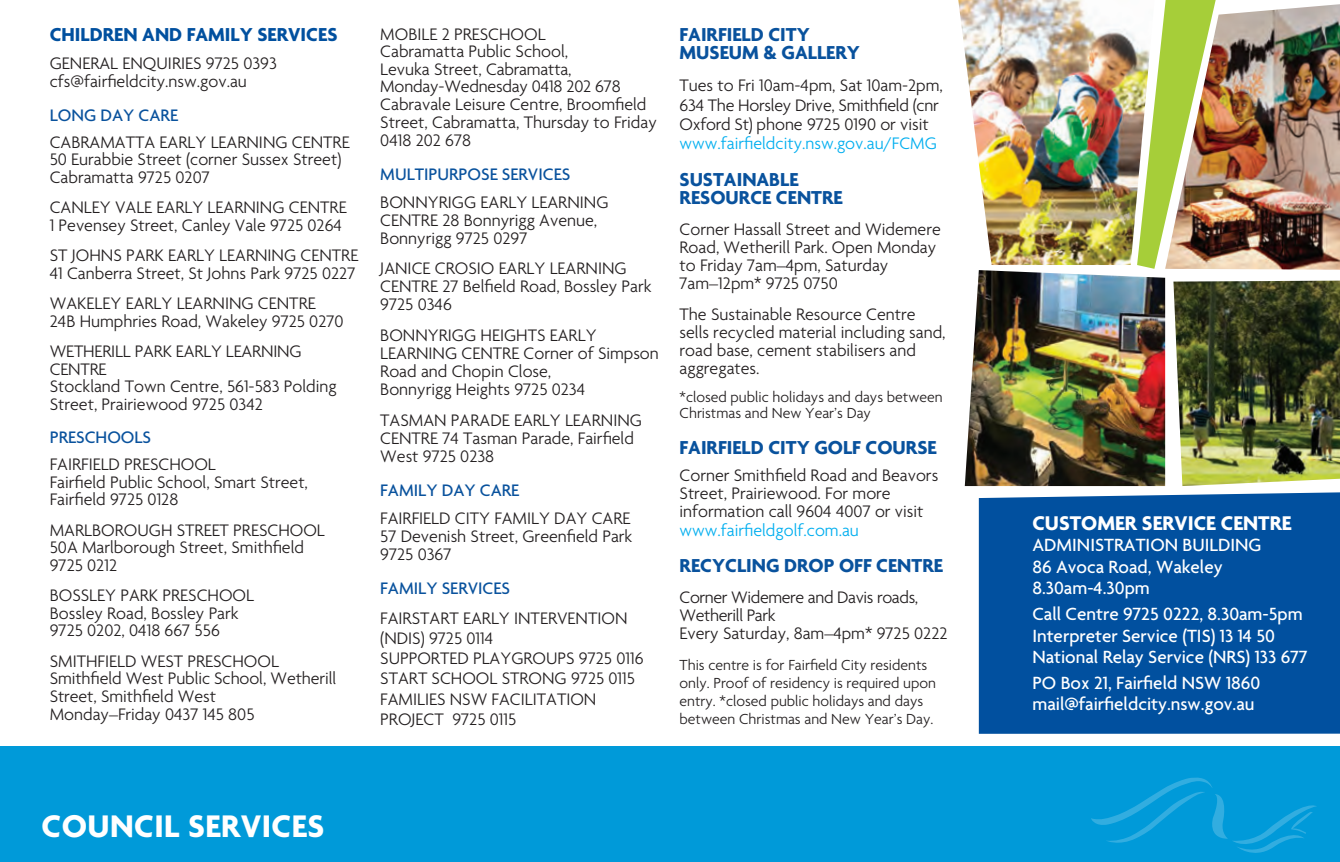
<style>
.page{position:relative;width:1340px;height:862px;background:#fff}
.page>*{position:absolute;margin:0;border:0;box-sizing:border-box;transform-origin:0 0}
.t1{font:700 33.75px "Agenda";letter-spacing:.015em;color:#fff}
.t2{font:700 21.38px "Agenda";color:#fff}
.t3{font:700 20.25px/18px "Agenda";color:#09529d}
.t4{font:700 20.25px "Agenda";color:#01509f}
.t5{font:500 19.12px/21.4px "Agenda";color:#fff}
.t6{font:300 18px/18px "Agenda";color:#231f20}
.t7{font:300 18px/18px "Agenda";letter-spacing:-.02em;color:#231f20}
.t8{font:500 18px "Agenda";color:#09529d}
.t9{font:300 18px "Agenda";color:#00aeef}
.t10{font:300 15.75px/18px "Agenda";color:#231f20}
</style>
<div class="page">
<div style="left:0;top:746px;width:1339px;height:115px;background:#009ad9"></div>
<svg style="left:1091px;top:777px;width:225px;height:76px"></svg>
<div style="left:978px;top:492px;width:361px;height:241px;background:#01509f"></div>
<img style="left:1215px;top:4px;width:124px;height:265px">
<img style="left:958px;top:0;width:179px;height:265px">
<img style="left:1137px;top:0;width:78px;height:269px">
<img style="left:1173px;top:280px;width:166px;height:206px">
<img style="left:964px;top:270px;width:201px;height:216px">
<p class="t4" style="left:50px;top:22px;width:289px">CHILDREN AND FAMILY SERVICES</p>
<p class="t6" style="left:50px;top:54px;width:229px">GENERAL ENQUIRIES 9725 0393 cfs@fairfieldcity.nsw.gov.au</p>
<p class="t8" style="left:50px;top:104px;width:130px">LONG DAY CARE</p>
<p class="t6" style="left:50px;top:133px;width:301px">CABRAMATTA EARLY LEARNING CENTRE<br>50 Eurabbie Street (corner Sussex Street)<br>Cabramatta 9725 0207</p>
<p class="t6" style="left:50px;top:198px;width:298px">CANLEY VALE EARLY LEARNING CENTRE<br>1 Pevensey Street, Canley Vale 9725 0264</p>
<p class="t6" style="left:50px;top:246px;width:310px">ST JOHNS PARK EARLY LEARNING CENTRE<br>41 Canberra Street, St Johns Park 9725 0227</p>
<p class="t6" style="left:50px;top:294px;width:295px">WAKELEY EARLY LEARNING CENTRE<br>24B Humphries Road, Wakeley 9725 0270</p>
<p class="t6" style="left:50px;top:342px;width:288px">WETHERILL PARK EARLY LEARNING<br>CENTRE<br>Stockland Town Centre, 561-583 Polding<br>Street, Prairiewood 9725 0342</p>
<p class="t8" style="left:50px;top:426px;width:103px">PRESCHOOLS</p>
<p class="t6" style="left:50px;top:455px;width:260px">FAIRFIELD PRESCHOOL<br>Fairfield Public School, Smart Street,<br>Fairfield 9725 0128</p>
<p class="t6" style="left:50px;top:520px;width:276px">MARLBOROUGH STREET PRESCHOOL<br>50A Marlborough Street, Smithfield<br>9725 0212</p>
<p class="t6" style="left:50px;top:586px;width:206px">BOSSLEY PARK PRESCHOOL<br>Bossley Road, Bossley Park<br>9725 0202, 0418 667 556</p>
<p class="t6" style="left:50px;top:651px;width:288px">SMITHFIELD WEST PRESCHOOL<br>Smithfield West Public School, Wetherill<br>Street, Smithfield West<br>Monday–Friday 0437 145 805</p>
<p class="t6" style="left:380px;top:25px;width:278px">MOBILE 2 PRESCHOOL<br>Cabramatta Public School,<br>Levuka Street, Cabramatta,<br>Monday-Wednesday 0418 202 678<br>Cabravale Leisure Centre, Broomfield<br>Street, Cabramatta, Thursday to Friday<br>0418 202 678</p>
<p class="t8" style="left:380px;top:163px;width:191px">MULTIPURPOSE SERVICES</p>
<p class="t6" style="left:380px;top:192px;width:230px">BONNYRIGG EARLY LEARNING<br>CENTRE 28 Bonnyrigg Avenue,<br>Bonnyrigg 9725 0297</p>
<p class="t6" style="left:380px;top:259px;width:273px">JANICE CROSIO EARLY LEARNING<br>CENTRE 27 Belfield Road, Bossley Park<br>9725 0346</p>
<p class="t6" style="left:380px;top:326px;width:280px">BONNYRIGG HEIGHTS EARLY<br>LEARNING CENTRE Corner of Simpson<br>Road and Chopin Close,<br>Bonnyrigg Heights 9725 0234</p>
<p class="t6" style="left:380px;top:411px;width:263px">TASMAN PARADE EARLY LEARNING<br>CENTRE 74 Tasman Parade, Fairfield<br>West 9725 0238</p>
<p class="t8" style="left:380px;top:479px;width:141px">FAMILY DAY CARE</p>
<p class="t6" style="left:380px;top:508px;width:253px;text-align:justify">FAIRFIELD CITY FAMILY DAY CARE 57 Devenish Street, Greenfield Park 9725 0367</p>
<p class="t8" style="left:380px;top:576px;width:131px">FAMILY SERVICES</p>
<p class="t6" style="left:380px;top:607px;width:265px;line-height:20.2px">FAIRSTART EARLY INTERVENTION (NDIS) 9725 0114<br>SUPPORTED PLAYGROUPS 9725 0116<br>START SCHOOL STRONG 9725 0115<br>FAMILIES NSW FACILITATION<br>PROJECT 9725 0115</p>
<p class="t3" style="left:679px;top:25px;width:182px">FAIRFIELD CITY<br>MUSEUM &amp; GALLERY</p>
<p class="t6" style="left:679px;top:76px;width:265px;line-height:19.1px">Tues to Fri 10am-4pm, Sat 10am-2pm,<br>634 The Horsley Drive, Smithfield (cnr<br>Oxford St) phone 9725 0190 or visit</p>
<p class="t9" style="left:679px;top:132px;width:259px">www.fairfieldcity.nsw.gov.au/FCMG</p>
<p class="t3" style="left:679px;top:170px;width:165px">SUSTAINABLE<br>RESOURCE CENTRE</p>
<p class="t6" style="left:679px;top:219px;width:263px">Corner Hassall Street and Widemere<br>Road, Wetherill Park. Open Monday to Friday 7am–4pm, Saturday<br>7am–12pm* 9725 0750</p>
<p class="t6" style="left:679px;top:304px;width:267px">The Sustainable Resource Centre sells recycled material including sand, road base, cement stabilisers and aggregates.</p>
<p class="t10" style="left:679px;top:389px;width:264px;line-height:15.8px">*closed public holidays and days between<br>Christmas and New Year’s Day</p>
<p class="t3" style="left:679px;top:438px;width:259px">FAIRFIELD CITY GOLF COURSE</p>
<p class="t6" style="left:679px;top:465px;width:260px">Corner Smithfield Road and Beavors<br>Street, Prairiewood. For more information call 9604 4007 or visit</p>
<p class="t9" style="left:679px;top:519px;width:181px">www.fairfieldgolf.com.au</p>
<p class="t3" style="left:679px;top:556px;width:265px">RECYCLING DROP OFF CENTRE</p>
<p class="t7" style="left:679px;top:587px;width:269px">Corner Widemere and Davis roads,<br>Wetherill Park<br>Every Saturday, 8am–4pm* 9725 0222</p>
<p class="t10" style="left:679px;top:655px;width:258px">This centre is for Fairfield City residents only. Proof of residency is required upon entry. *closed public holidays and days between Christmas and New Year’s Day.</p>
<h1 class="t1" style="left:41px;top:804px;width:284px">COUNCIL SERVICES</h1>
<p class="t2" style="left:1032px;top:509px;width:261px">CUSTOMER SERVICE CENTRE</p>
<p class="t5" style="left:1032px;top:533px;width:231px">ADMINISTRATION BUILDING<br>86 Avoca Road, Wakeley<br>8.30am-4.30pm</p>
<p class="t5" style="left:1032px;top:602px;width:277px">Call Centre 9725 0222, 8.30am-5pm<br>Interpreter Service (TIS) 13 14 50<br>National Relay Service (NRS) 133 677</p>
<p class="t5" style="left:1032px;top:671px;width:229px">PO Box 21, Fairfield NSW 1860 mail@fairfieldcity.nsw.gov.au</p>
</div>
